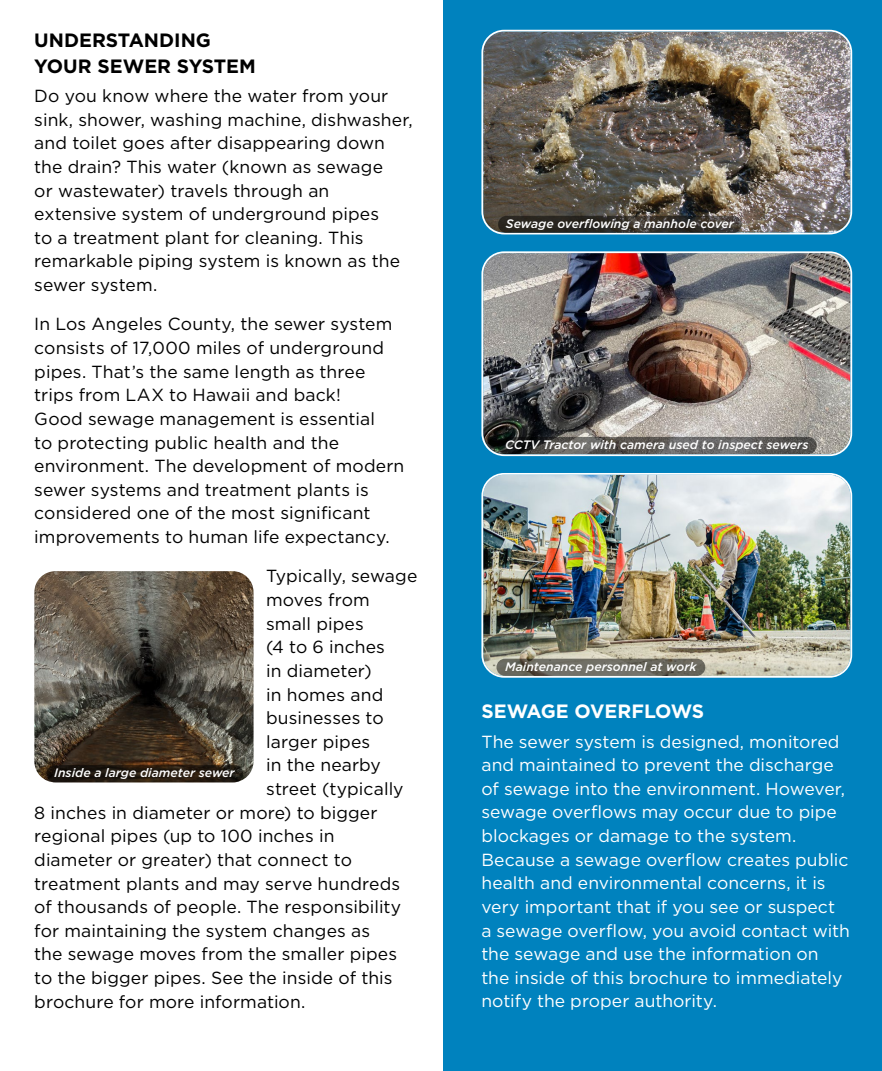
<style>
.page{position:relative;width:882px;height:1071px;background:#fff}
.page>*{position:absolute;margin:0;border:0;box-sizing:border-box;transform-origin:0 0}
.t1{font:700 19.25px/26.2px "Gotham";color:#000}
.t2{font:700 19.25px "Gotham";color:#fff}
.t3{font:17.5px/23.6px "Gotham";letter-spacing:.005em;color:#000}
.t4{font:17.5px/23.6px "Gotham";color:#fff}
.t5{font:italic 500 12.25px "Gotham";color:#fff}
</style>
<div class="page">
<div style="left:444px;top:0;width:438px;height:1071px;background:#0082be"></div>
<img style="left:34px;top:571px;width:220px;height:211px">
<svg style="left:47px;top:765px;width:196px;height:17px;background:#22190f"></svg>
<img style="left:484px;top:32px;width:366px;height:201px">
<div style="left:481px;top:30px;width:371px;height:204px;border:2px solid #fff;border-radius:22px"></div>
<svg style="left:498px;top:216px;width:244px;height:17px;background:#322f2a"></svg>
<img style="left:484px;top:254px;width:366px;height:200px">
<div style="left:481px;top:251px;width:371px;height:205px;border:2px solid #fff;border-radius:22px"></div>
<svg style="left:497px;top:437px;width:320px;height:17px;background:#555351"></svg>
<img style="left:484px;top:475px;width:366px;height:200px">
<div style="left:481px;top:473px;width:371px;height:205px;border:2px solid #fff;border-radius:22px"></div>
<svg style="left:496px;top:659px;width:209px;height:17px;background:#6a685e"></svg>
<p class="t1" style="left:34px;top:27px;width:223px">UNDERSTANDING<br>YOUR SEWER SYSTEM</p>
<p class="t3" style="left:34px;top:84px;width:380px">Do you know where the water from your sink, shower, washing machine, dishwasher, and toilet goes after disappearing down the drain? This water (known as sewage<br>or wastewater) travels through an extensive system of underground pipes<br>to a treatment plant for cleaning. This remarkable piping system is known as the sewer system.</p>
<p class="t3" style="left:34px;top:312px;width:372px">In Los Angeles County, the sewer system consists of 17,000 miles of underground pipes. That’s the same length as three trips from LAX to Hawaii and back!<br>Good sewage management is essential<br>to protecting public health and the environment. The development of modern sewer systems and treatment plants is considered one of the most significant improvements to human life expectancy.</p>
<p class="t3" style="left:266px;top:564px;width:153px">Typically, sewage</p>
<p class="t3" style="left:266px;top:588px;width:105px">moves from</p>
<p class="t3" style="left:266px;top:611px;width:99px">small pipes</p>
<p class="t3" style="left:266px;top:635px;width:120px">(4 to 6 inches</p>
<p class="t3" style="left:266px;top:659px;width:107px">in diameter)</p>
<p class="t3" style="left:266px;top:682px;width:119px">in homes and</p>
<p class="t3" style="left:266px;top:706px;width:119px">businesses to</p>
<p class="t3" style="left:266px;top:729px;width:106px">larger pipes</p>
<p class="t3" style="left:266px;top:753px;width:116px">in the nearby</p>
<p class="t3" style="left:266px;top:777px;width:139px">street (typically</p>
<p class="t3" style="left:34px;top:800px;width:345px">8 inches in diameter or more) to bigger</p>
<p class="t3" style="left:34px;top:824px;width:302px">regional pipes (up to 100 inches in</p>
<p class="t3" style="left:34px;top:848px;width:319px">diameter or greater) that connect to</p>
<p class="t3" style="left:34px;top:871px;width:367px">treatment plants and may serve hundreds</p>
<p class="t3" style="left:34px;top:895px;width:368px">of thousands of people. The responsibility</p>
<p class="t3" style="left:34px;top:918px;width:337px">for maintaining the system changes as</p>
<p class="t3" style="left:34px;top:942px;width:364px">the sewage moves from the smaller pipes</p>
<p class="t3" style="left:34px;top:966px;width:360px">to the bigger pipes. See the inside of this</p>
<p class="t3" style="left:34px;top:989px;width:273px">brochure for more information.</p>
<p class="t5" style="left:54px;top:764px;width:182px">Inside a large diameter sewer</p>
<p class="t5" style="left:506px;top:216px;width:230px">Sewage overflowing a manhole cover</p>
<p class="t5" style="left:505px;top:437px;width:305px">CCTV Tractor with camera used to inspect sewers</p>
<p class="t5" style="left:505px;top:659px;width:193px">Maintenance personnel at work</p>
<p class="t2" style="left:481px;top:698px;width:224px">SEWAGE OVERFLOWS</p>
<p class="t4" style="left:481px;top:729px;width:370px">The sewer system is designed, monitored and maintained to prevent the discharge of sewage into the environment. However, sewage overflows may occur due to pipe blockages or damage to the system.<br>Because a sewage overflow creates public health and environmental concerns, it is very important that if you see or suspect<br>a sewage overflow, you avoid contact with the sewage and use the information on the inside of this brochure to immediately notify the proper authority.</p>
</div>
